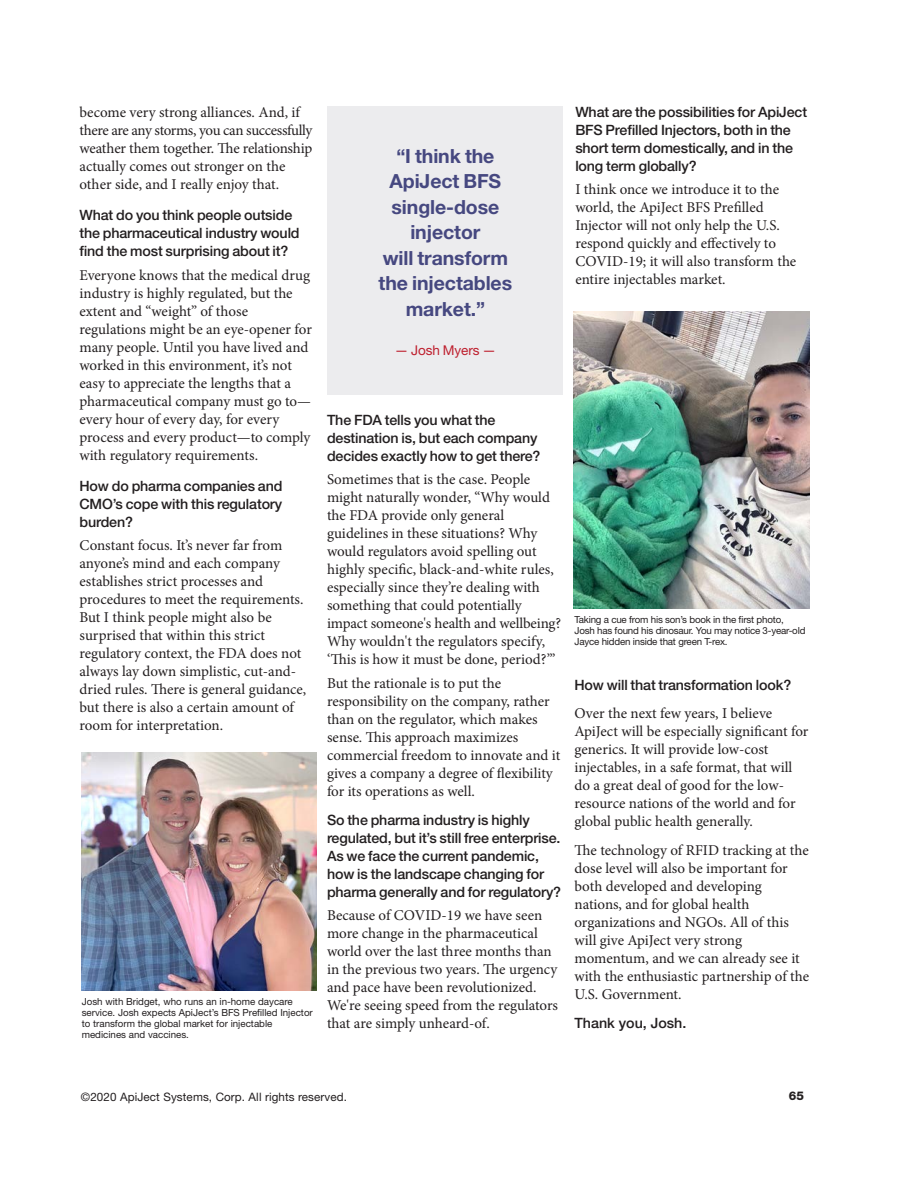
<style>
.page{position:relative;width:918px;height:1188px;background:#fff}
.page>*{position:absolute;margin:0;border:0;box-sizing:border-box;transform-origin:0 0}
.t1{font:700 19.5px/25.5px "Helvetica Neue LT Std";letter-spacing:-.005em;color:#464880;text-align:center}
.t2{font:15px/18px "Minion Pro";color:#231f20}
.t3{font:500 14.25px/18px "Helvetica Neue LT Std";letter-spacing:-.01em;color:#231f20}
.t4{font:13.5px "Helvetica Neue LT Std";letter-spacing:-.005em;color:#be1f2e}
.t5{font:800 12px "Helvetica Neue LT Std";color:#231f20}
.t6{font:11.7px "Helvetica Neue LT Std";letter-spacing:.01em;color:#231f20}
.t7{font:9.75px/11.2px "Helvetica Neue LT Std";color:#231f20}
.t8{font:9.75px/11.2px "Helvetica Neue LT Std";letter-spacing:-.02em;color:#231f20}
</style>
<div class="page">
<div style="left:327px;top:106px;width:236px;height:289px;background:#ececee"></div>
<img style="left:81px;top:753px;width:235px;height:238px">
<img style="left:574px;top:312px;width:235px;height:297px">
<p class="t2" style="left:80px;top:105px;width:235px">become very strong alliances. And, if there are any storms, you can successfully weather them together. The relationship actually comes out stronger on the other side, and I really enjoy that.</p>
<p class="t3" style="left:80px;top:208px;width:222px">What do you think people outside the pharmaceutical industry would find the most surprising about it?</p>
<p class="t2" style="left:80px;top:267px;width:234px">Everyone knows that the medical drug industry is highly regulated, but the extent and “weight” of those regulations might be an eye-opener for many people. Until you have lived and worked in this environment, it’s not easy to appreciate the lengths that a pharmaceutical company must go to— every hour of every day, for every process and every product—to comply with regulatory requirements.</p>
<p class="t3" style="left:80px;top:478px;width:205px;text-align:justify">How do pharma companies and CMO’s cope with this regulatory burden?</p>
<p class="t2" style="left:80px;top:537px;width:228px">Constant focus. It’s never far from anyone’s mind and each company establishes strict processes and procedures to meet the requirements.<br>But I think people might also be surprised that within this strict regulatory context, the FDA does not always lay down simplistic, cut-and&shy;dried rules. There is general guidance, but there is also a certain amount of room for interpretation.</p>
<p class="t7" style="left:82px;top:997px;width:233px">Josh with Bridget, who runs an in-home daycare service. Josh expects ApiJect’s BFS Prefilled Injector to transform the global market for injectable medicines and vaccines.</p>
<h1 class="t1" style="left:379px;top:145px;width:135px">“I think the<br>ApiJect BFS single-dose injector<br>will transform the injectables market.”</h1>
<p class="t4" style="left:395px;top:345px;width:103px">— Josh Myers —</p>
<p class="t3" style="left:575px;top:104px;width:233px">What are the possibilities for ApiJect<br>BFS Prefilled Injectors, both in the short term domestically, and in the long term globally?</p>
<p class="t2" style="left:575px;top:182px;width:222px">I think once we introduce it to the world, the ApiJect BFS Prefilled Injector will not only help the U.S. respond quickly and effectively to COVID-19; it will also transform the entire injectables market.</p>
<p class="t3" style="left:327px;top:413px;width:215px">The FDA tells you what the destination is, but each company decides exactly how to get there?</p>
<p class="t2" style="left:327px;top:472px;width:236px">Sometimes that is the case. People might naturally wonder, “Why would the FDA provide only general guidelines in these situations? Why would regulators avoid spelling out highly specific, black-and-white rules, especially since they’re dealing with something that could potentially impact someone's health and wellbeing?<br>Why wouldn't the regulators specify, ‘This is how it must be done, period?’”</p>
<p class="t2" style="left:327px;top:675px;width:235px">But the rationale is to put the responsibility on the company, rather than on the regulator, which makes sense. This approach maximizes commercial freedom to innovate and it gives a company a degree of flexibility for its operations as well.</p>
<p class="t3" style="left:327px;top:812px;width:236px">So the pharma industry is highly regulated, but it’s still free enterprise.<br>As we face the current pandemic, how is the landscape changing for pharma generally and for regulatory?</p>
<p class="t2" style="left:327px;top:908px;width:233px">Because of COVID-19 we have seen more change in the pharmaceutical world over the last three months than in the previous two years. The urgency and pace have been revolutionized.<br>We're seeing speed from the regulators that are simply unheard-of.</p>
<p class="t8" style="left:574px;top:614px;width:232px">Taking a cue from his son’s book in the first photo,<br>Josh has found his dinosaur. You may notice 3-year-old<br>Jayce hidden inside that green T-rex.</p>
<p class="t3" style="left:574px;top:677px;width:218px">How will that transformation look?</p>
<p class="t2" style="left:574px;top:706px;width:235px">Over the next few years, I believe ApiJect will be especially significant for generics. It will provide low-cost injectables, in a safe format, that will do a great deal of good for the low&shy;resource nations of the world and for global public health generally.</p>
<p class="t2" style="left:574px;top:843px;width:236px">The technology of RFID tracking at the dose level will also be important for both developed and developing nations, and for global health organizations and NGOs. All of this will give ApiJect very strong momentum, and we can already see it with the enthusiastic partnership of the<br>U.S. Government.</p>
<p class="t3" style="left:574px;top:1016px;width:113px">Thank you, Josh.</p>
<p class="t6" style="left:81px;top:1093px;width:268px">©2020 ApiJect Systems, Corp. All rights reserved.</p>
<p class="t5" style="left:789px;top:1088px;width:17px">65</p>
</div>
